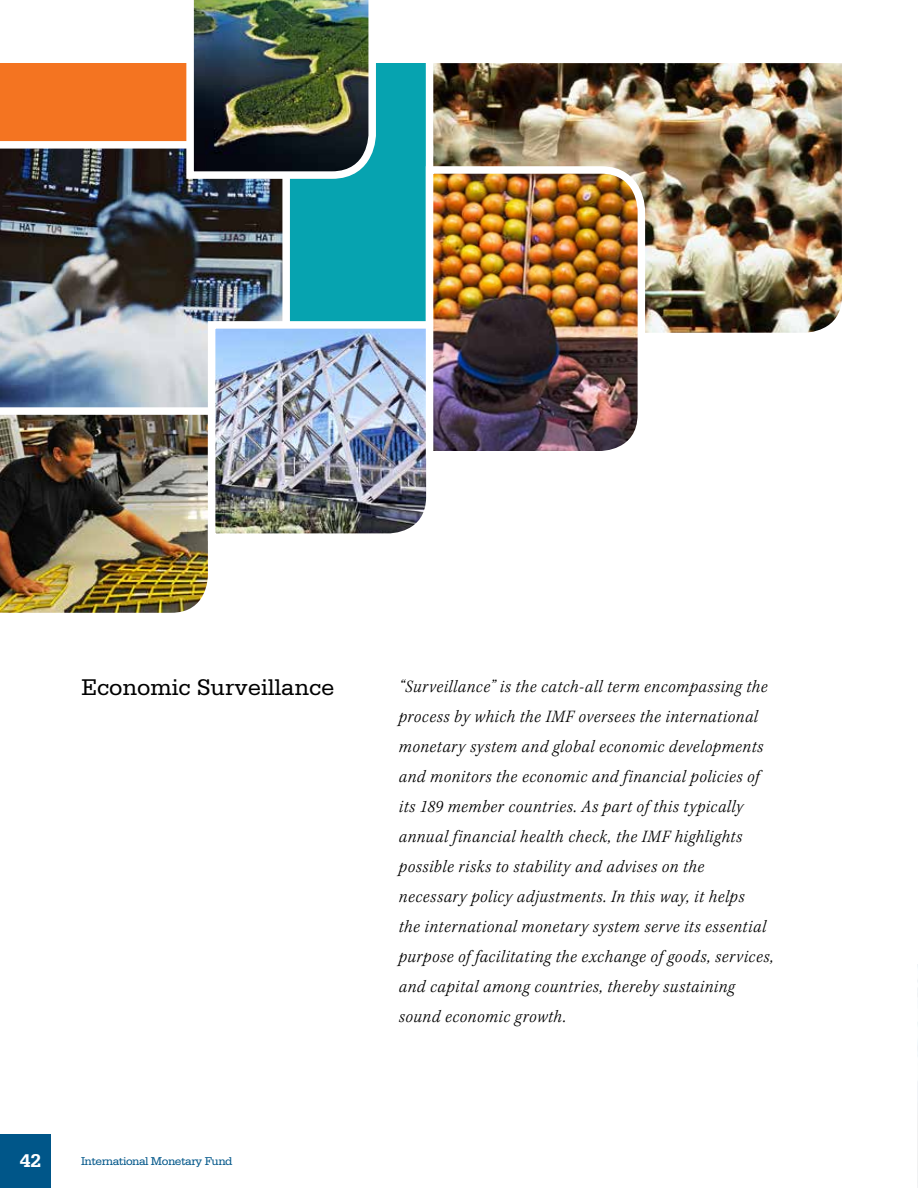
<style>
.page{position:relative;width:918px;height:1188px;background:#fff}
.page>*{position:absolute;margin:0;border:0;box-sizing:border-box;transform-origin:0 0}
.t1{font:24px "Serifa Std";color:#000}
.t2{font:700 19.5px "Serifa Std";color:#fff}
.t3{font:18px/30px "Kepler Std Light Scn It";letter-spacing:.035em;color:#000}
.t4{font:12px "Serifa Std";letter-spacing:-.04em;color:#005689}
</style>
<div class="page">
<div style="left:209px;top:63px;width:217px;height:303px;background:#06a3b0"></div>
<div style="left:0;top:1134px;width:51px;height:54px;background:#005689"></div>
<img style="left:425px;top:63px;width:417px;height:270px">
<svg style="left:917px;top:964px;width:1px;height:224px"></svg>
<img style="left:0;top:415px;width:208px;height:198px">
<div style="left:0;top:63px;width:220px;height:116px;background:#f47421"></div>
<img style="left:0;top:141px;width:290px;height:274px">
<img style="left:204px;top:317px;width:223px;height:228px">
<img style="left:422px;top:162px;width:227px;height:300px">
<img style="left:183px;top:0;width:193px;height:183px">
<p class="t1" style="left:81px;top:674px;width:255px">Economic Surveillance</p>
<p class="t3" style="left:399px;top:672px;width:376px">“Surveillance” is the catch-all term encompassing the process by which the IMF oversees the international monetary system and global economic developments and monitors the economic and financial policies of its 189 member countries. As part of this typically annual financial health check, the IMF highlights possible risks to stability and advises on the necessary policy adjustments. In this way, it helps<br>the international monetary system serve its essential purpose of facilitating the exchange of goods, services, and capital among countries, thereby sustaining sound economic growth.</p>
<p class="t2" style="left:20px;top:1149px;width:23px">42</p>
<p class="t4" style="left:81px;top:1155px;width:153px">International Monetary Fund</p>
</div>
